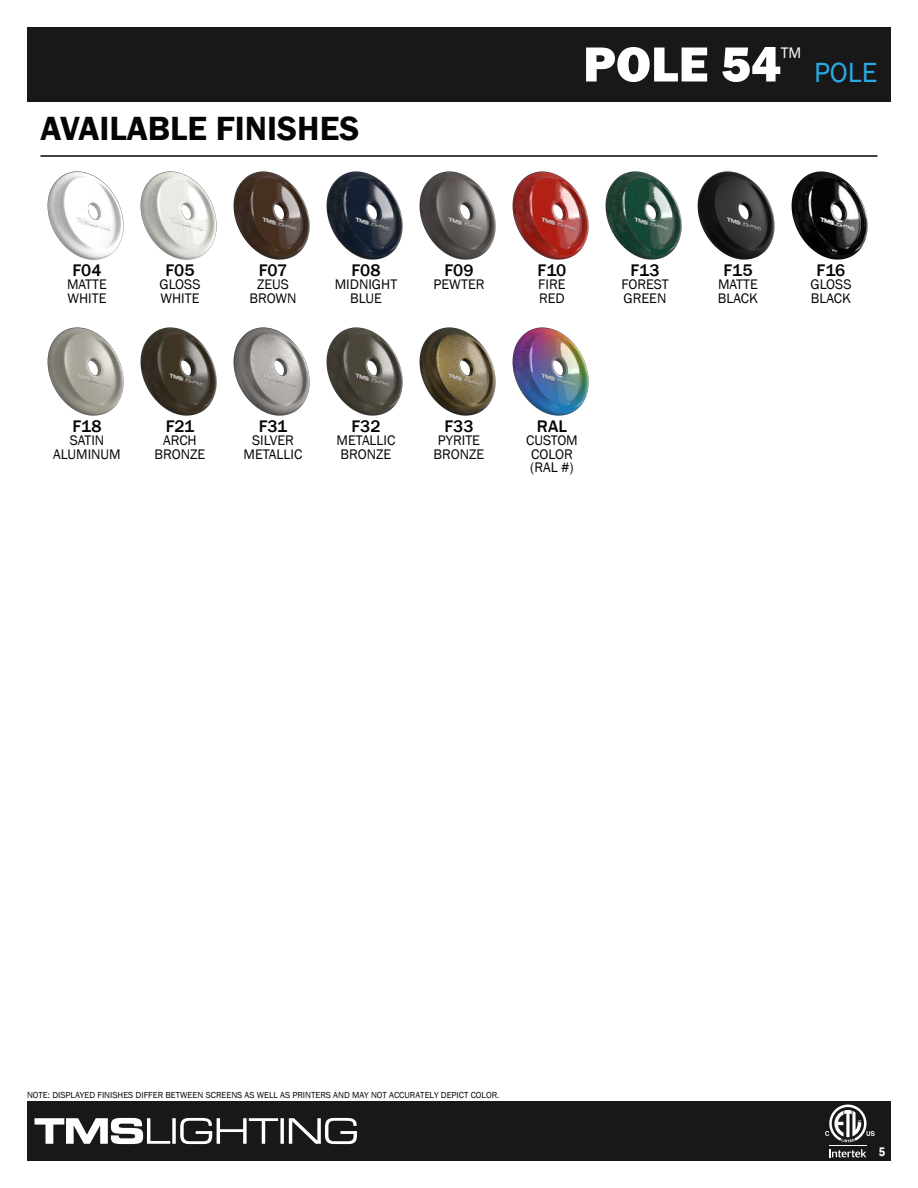
<style>
.page{position:relative;width:918px;height:1188px;background:#fff}
.page>*{position:absolute;margin:0;border:0;box-sizing:border-box;transform-origin:0 0}
.t1{font:800 51px "Franklin Gothic";color:#fff}
.t2{font:600 34.5px "Franklin Gothic";color:#050504}
.t3{font:28.5px "Franklin Gothic";color:#29aae1}
.t4{font:500 17.25px "Franklin Gothic";color:#050504}
.t5{font:15.75px "Franklin Gothic";color:#fff}
.t6{font:14.25px/13.5px "Franklin Gothic";color:#050504}
.t7{font:600 condensed 12.75px "Franklin Gothic";color:#fff}
.t8{font:9px "Franklin Gothic";color:#050504}
</style>
<div class="page">
<div style="left:27px;top:27px;width:864px;height:75px;background:#181818"></div>
<div style="left:27px;top:1101px;width:864px;height:60px;background:#181818"></div>
<svg style="left:829px;top:1149px;width:37px;height:8px"></svg>
<hr style="left:829px;top:1145px;width:38px;height:1px;background:#fff">
<svg style="left:825px;top:1105px;width:50px;height:37px"></svg>
<svg style="left:34px;top:1118px;width:323px;height:26px"></svg>
<img style="left:326px;top:327px;width:77px;height:89px">
<hr style="left:40px;top:155px;width:838px;height:2px;background:#050504">
<img style="left:605px;top:171px;width:77px;height:89px">
<img style="left:326px;top:171px;width:77px;height:89px">
<img style="left:140px;top:171px;width:77px;height:89px">
<img style="left:233px;top:171px;width:77px;height:89px">
<img style="left:419px;top:171px;width:77px;height:89px">
<img style="left:512px;top:171px;width:77px;height:89px">
<img style="left:697px;top:171px;width:78px;height:89px">
<img style="left:791px;top:171px;width:77px;height:89px">
<img style="left:47px;top:327px;width:77px;height:89px">
<img style="left:47px;top:171px;width:77px;height:89px">
<img style="left:140px;top:327px;width:77px;height:89px">
<img style="left:233px;top:327px;width:77px;height:89px">
<img style="left:419px;top:327px;width:77px;height:89px">
<img style="left:512px;top:327px;width:77px;height:89px">
<h2 class="t2" style="left:40px;top:107px;width:320px">AVAILABLE FINISHES</h2>
<h1 class="t1" style="left:583px;top:31px;width:199px">POLE 54</h1>
<p class="t5" style="left:781px;top:42px;width:22px">TM</p>
<h3 class="t3" style="left:814px;top:54px;width:65px">POLE</h3>
<p class="t4" style="left:73px;top:259px;width:30px">F04</p>
<p class="t6" style="left:67px;top:278px;width:41px">MATTE<br>WHITE</p>
<p class="t4" style="left:166px;top:259px;width:30px">F05</p>
<p class="t6" style="left:159px;top:278px;width:43px">GLOSS<br>WHITE</p>
<p class="t4" style="left:259px;top:259px;width:30px">F07</p>
<p class="t6" style="left:250px;top:278px;width:48px;text-align:center">ZEUS<br>BROWN</p>
<p class="t4" style="left:352px;top:259px;width:30px">F08</p>
<p class="t6" style="left:335px;top:278px;width:64px;text-align:center">MIDNIGHT<br>BLUE</p>
<p class="t4" style="left:445px;top:259px;width:30px">F09</p>
<p class="t6" style="left:433px;top:278px;width:53px">PEWTER</p>
<p class="t4" style="left:538px;top:259px;width:30px">F10</p>
<p class="t6" style="left:538px;top:278px;width:29px">FIRE<br>RED</p>
<p class="t4" style="left:630px;top:259px;width:31px">F13</p>
<p class="t6" style="left:621px;top:278px;width:49px">FOREST<br>GREEN</p>
<p class="t4" style="left:72px;top:415px;width:31px">F18</p>
<p class="t6" style="left:53px;top:434px;width:69px;text-align:center">SATIN<br>ALUMINUM</p>
<p class="t4" style="left:166px;top:415px;width:30px">F21</p>
<p class="t6" style="left:155px;top:434px;width:52px;text-align:center">ARCH<br>BRONZE</p>
<p class="t4" style="left:259px;top:415px;width:30px">F31</p>
<p class="t6" style="left:244px;top:434px;width:60px;text-align:center">SILVER<br>METALLIC</p>
<p class="t4" style="left:352px;top:415px;width:30px">F32</p>
<p class="t6" style="left:337px;top:434px;width:60px">METALLIC<br>BRONZE</p>
<p class="t4" style="left:445px;top:415px;width:30px">F33</p>
<p class="t6" style="left:434px;top:434px;width:52px">PYRITE<br>BRONZE</p>
<p class="t4" style="left:537px;top:415px;width:32px">RAL</p>
<p class="t6" style="left:526px;top:434px;width:53px">CUSTOM<br>COLOR (RAL #)</p>
<p class="t4" style="left:724px;top:259px;width:30px">F15</p>
<p class="t6" style="left:718px;top:278px;width:42px">MATTE<br>BLACK</p>
<p class="t4" style="left:817px;top:259px;width:30px">F16</p>
<p class="t6" style="left:810px;top:278px;width:43px">GLOSS<br>BLACK</p>
<p class="t8" style="left:27px;top:1089px;width:474px">NOTE: DISPLAYED FINISHES DIFFER BETWEEN SCREENS AS WELL AS PRINTERS AND MAY NOT ACCURATELY DEPICT COLOR.</p>
<p class="t7" style="left:879px;top:1143px;width:8px">5</p>
</div>
